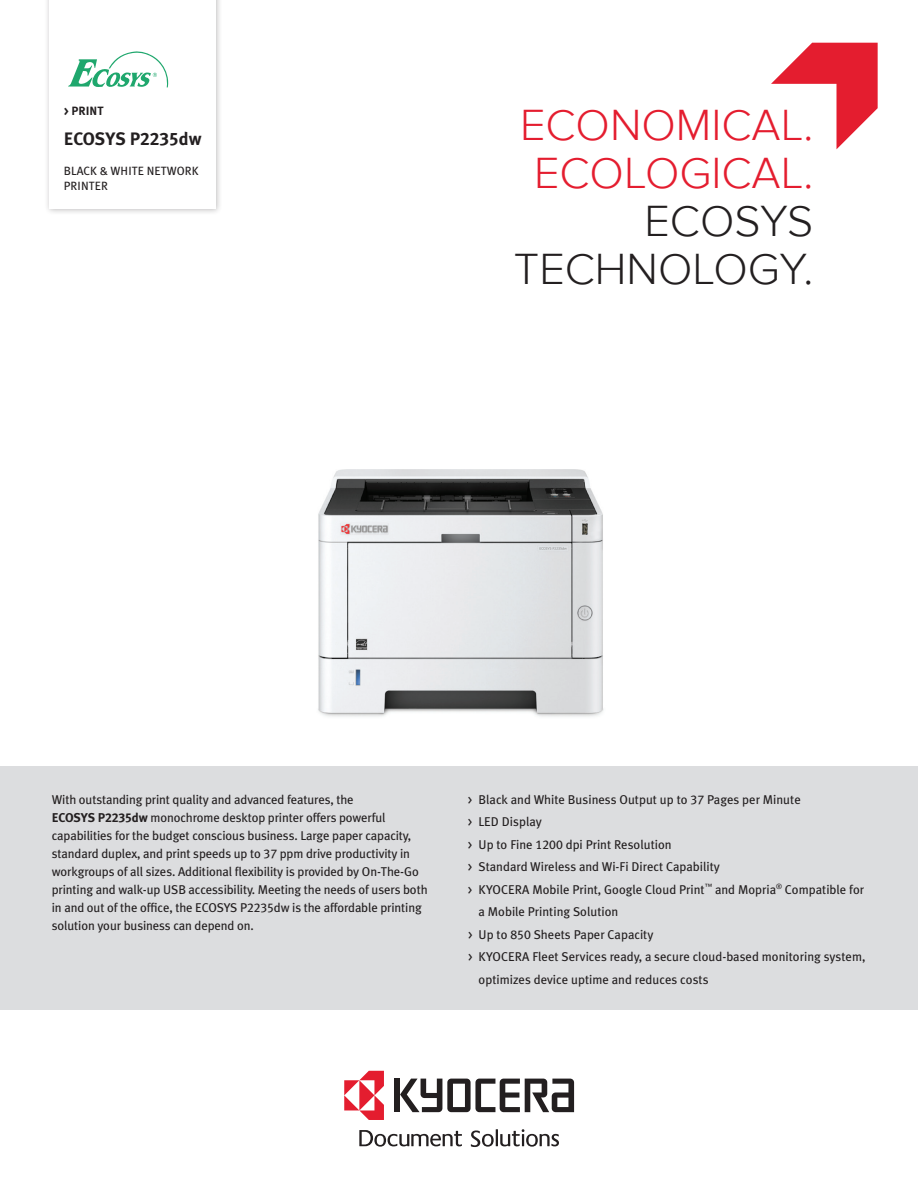
<style>
.page{position:relative;width:918px;height:1188px;background:#fff}
.page>*{position:absolute;margin:0;border:0;box-sizing:border-box;transform-origin:0 0}
.t1{font:300 45px/48px "Proxima Nova";color:#e41d2f;text-align:center}
.t2{font:300 45px/48px "Proxima Nova";color:#231f20;text-align:right}
.t3{font:18px "Meta Plus Bold Caps";color:#231f20}
.t4{font:12.75px/18px "Meta Plus";letter-spacing:-.01em;color:#231f20}
.t5{font:12px/15px "Meta Plus";letter-spacing:.005em;color:#231f20}
.t6{font:12px "Meta Plus Bold Caps";color:#231f20}
.s1{font-family:"Meta Plus";font-weight:700}
.s2{font-weight:700}
.s3{font-family:"Meta Plus Bold Caps"}
.s4{font-family:"Meta Plus Book Caps"}
</style>
<div class="page">
<svg style="left:771px;top:43px;width:107px;height:106px"></svg>
<div style="left:44px;top:0;width:179px;height:215px;background:#231f20;opacity:.3"></div>
<div style="left:49px;top:0;width:166px;height:208px;background:#fff"></div>
<svg style="left:68px;top:51px;width:100px;height:37px"></svg>
<div style="left:394px;top:1079px;width:6px;height:33px;background:#231f20"></div>
<svg style="left:400px;top:1079px;width:174px;height:33px"></svg>
<svg style="left:344px;top:1071px;width:40px;height:49px"></svg>
<svg style="left:471px;top:1129px;width:88px;height:18px"></svg>
<svg style="left:359px;top:1130px;width:103px;height:17px"></svg>
<div style="left:0;top:767px;width:918px;height:243px;background:#dcdddf"></div>
<img style="left:318px;top:469px;width:286px;height:248px">
<p class="t6" style="left:64px;top:104px;width:41px">&gt; PRINT</p>
<h2 class="t3" style="left:64px;top:129px;width:139px">ECOSYS <span class="s1">P</span>2235<span class="s1">dw</span></h2>
<p class="t5" style="left:64px;top:163px;width:137px">BLACK &amp; WHITE NETWORK<br>PRINTER</p>
<h1 class="t1" style="left:520px;top:101px;width:295px">ECONOMICAL.<br>ECOLOGICAL.</h1>
<h1 class="t2" style="left:514px;top:197px;width:301px">ECOSYS<br>TECHNOLOGY.</h1>
<p class="t4" style="left:52px;top:790px;width:377px">With outstanding print quality and advanced features, the<br><span class="s2">ECOSYS P</span><span class="s3">2235</span><span class="s2">dw</span> monochrome desktop printer offers powerful capabilities for the budget conscious business. Large paper capacity, standard duplex, and print speeds up to <span class="s4">37</span> ppm drive productivity in workgroups of all sizes. Additional flexibility is provided by On-The-Go printing and walk-up USB accessibility. Meeting the needs of users both in and out of the office, the ECOSYS P<span class="s4">2235</span>dw is the affordable printing solution your business can depend on.</p>
<p class="t4" style="left:468px;top:790px;width:334px"><span class="s4">&gt;</span> Black and White Business Output up to <span class="s4">37</span> Pages per Minute</p>
<p class="t4" style="left:468px;top:813px;width:75px"><span class="s4">&gt;</span> LED Display</p>
<p class="t4" style="left:468px;top:835px;width:205px"><span class="s4">&gt;</span> Up to Fine <span class="s4">1200</span> dpi Print Resolution</p>
<p class="t4" style="left:468px;top:858px;width:253px"><span class="s4">&gt;</span> Standard Wireless and Wi-Fi Direct Capability</p>
<p class="t4" style="left:468px;top:880px;width:398px"><span class="s4">&gt;</span> KYOCERA Mobile Print, Google Cloud Print<sup>™</sup> and Mopria<sup>®</sup> Compatible for</p>
<p class="t4" style="left:479px;top:903px;width:141px">a Mobile Printing Solution</p>
<p class="t4" style="left:468px;top:925px;width:187px"><span class="s4">&gt;</span> Up to <span class="s4">850</span> Sheets Paper Capacity</p>
<p class="t4" style="left:468px;top:948px;width:399px"><span class="s4">&gt;</span> KYOCERA Fleet Services ready, a secure cloud-based monitoring system,</p>
<p class="t4" style="left:479px;top:970px;width:231px">optimizes device uptime and reduces costs</p>
</div>
